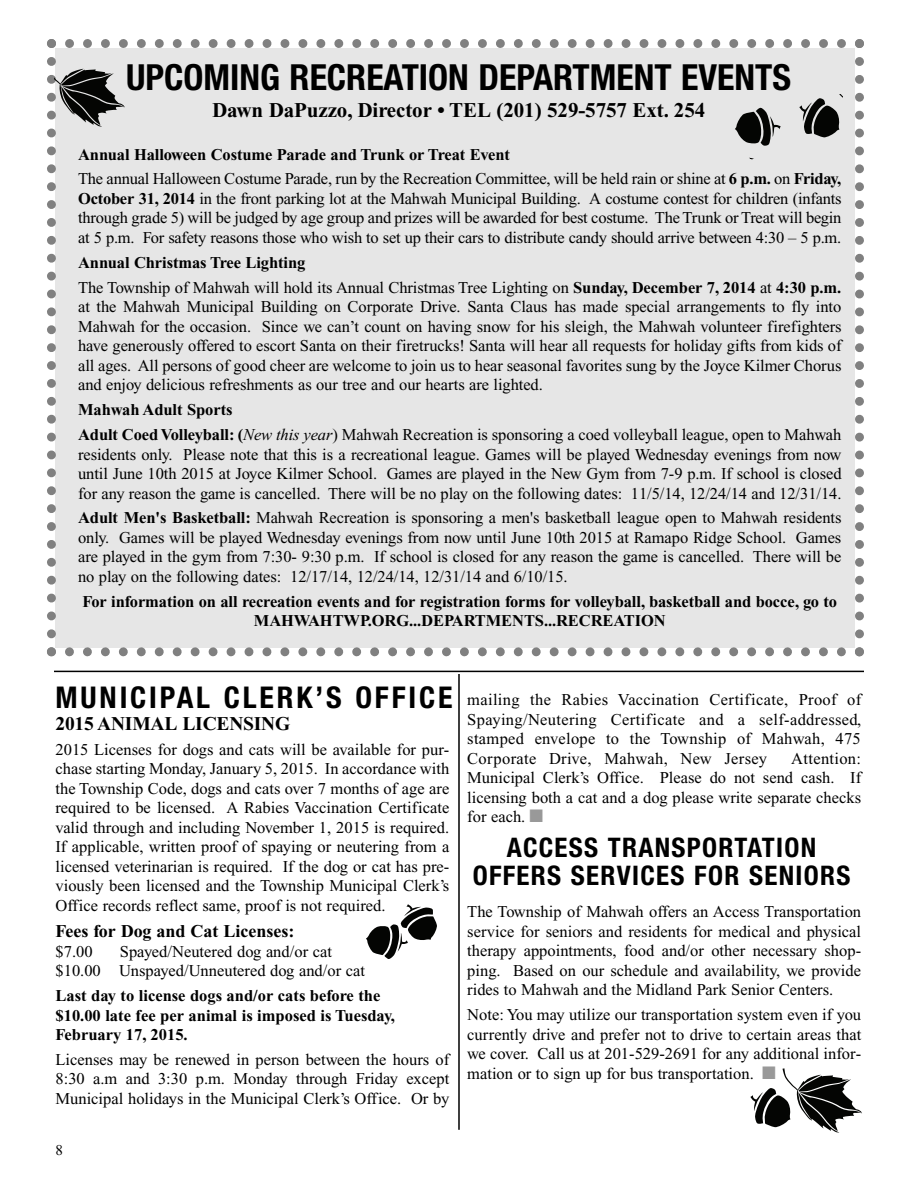
<style>
.page{position:relative;width:918px;height:1188px;background:#fff}
.page>*{position:absolute;margin:0;border:0;box-sizing:border-box;transform-origin:0 0}
.t1{font:700 condensed 36px "Helvetica Neue";color:#000}
.t2{font:700 condensed 30px "Helvetica Neue";letter-spacing:.095em;color:#000}
.t3{font:700 condensed 27px/28.5px "Helvetica Neue";letter-spacing:.05em;color:#000;text-align:center}
.t4{font:700 21px "Times New Roman";letter-spacing:-.005em;color:#000}
.t5{font:700 19.5px "Times New Roman";letter-spacing:-.01em;color:#000}
.t6{font:700 18px "Times New Roman";color:#000}
.t7{font:16.5px/19.5px "Times New Roman";letter-spacing:-.005em;color:#000;text-align:justify}
.t8{font:700 16.5px/19.5px "Times New Roman";letter-spacing:-.005em;color:#000;text-align:center}
.t9{font:15px "Times New Roman";color:#000}
.s1{font-weight:700}
.s2{font-style:italic}
.s3{color:#999}
</style>
<div class="page">
<hr style="left:458px;top:674px;width:2px;height:456px;background:#000">
<hr style="left:54px;top:671px;width:810px;height:1px;background:#000">
<div style="left:47px;top:39px;width:817px;height:617px;background:#e6e6e6"></div>
<svg style="left:366px;top:904px;width:71px;height:55px"></svg>
<svg style="left:750px;top:1068px;width:112px;height:65px"></svg>
<h1 class="t1" style="left:126px;top:65px;width:667px">UPCOMING RECREATION DEPARTMENT EVENTS</h1>
<p class="t4" style="left:212px;top:103px;width:495px">Dawn DaPuzzo, Director • TEL (201) 529-5757 Ext. 254</p>
<p class="t7" style="left:78px;top:143px;width:765px;line-height:24.9px"><span class="s1">Annual Halloween Costume Parade and Trunk or Treat Event<br></span>The annual Halloween Costume Parade, run by the Recreation Committee, will be held rain or shine at <span class="s1">6 p.m.</span> on <span class="s1">Friday,</span></p>
<p class="t7" style="left:78px;top:190px;width:765px"><span class="s1">October 31, 2014</span> in the front parking lot at the Mahwah Municipal Building. A costume contest for children (infants through grade 5) will be judged by age group and prizes will be awarded for best costume. The Trunk or Treat will begin at 5 p.m. For safety reasons those who wish to set up their cars to distribute candy should arrive between 4:30 – 5 p.m.</p>
<p class="t7" style="left:78px;top:251px;width:765px;line-height:24.9px"><span class="s1">Annual Christmas Tree Lighting<br></span>The Township of Mahwah will hold its Annual Christmas Tree Lighting on <span class="s1">Sunday, December 7, 2014</span> at <span class="s1">4:30 p.m.</span></p>
<p class="t7" style="left:78px;top:299px;width:765px">at the Mahwah Municipal Building on Corporate Drive. Santa Claus has made special arrangements to fly into Mahwah for the occasion. Since we can’t count on having snow for his sleigh, the Mahwah volunteer firefighters have generously offered to escort Santa on their firetrucks! Santa will hear all requests for holiday gifts from kids of all ages. All persons of good cheer are welcome to join us to hear seasonal favorites sung by the Joyce Kilmer Chorus and enjoy delicious refreshments as our tree and our hearts are lighted.</p>
<p class="t7" style="left:78px;top:399px;width:765px;line-height:24.9px"><span class="s1">Mahwah Adult Sports<br>Adult Coed Volleyball: (</span><span class="s2">New this year</span>) Mahwah Recreation is sponsoring a coed volleyball league, open to Mahwah</p>
<p class="t7" style="left:78px;top:446px;width:765px">residents only. Please note that this is a recreational league. Games will be played Wednesday evenings from now until June 10th 2015 at Joyce Kilmer School. Games are played in the New Gym from 7-9 p.m. If school is closed for any reason the game is cancelled. There will be no play on the following dates: 11/5/14, 12/24/14 and 12/31/14.</p>
<p class="t7" style="left:78px;top:510px;width:765px"><span class="s1">Adult Men's Basketball:</span> Mahwah Recreation is sponsoring a men's basketball league open to Mahwah residents only. Games will be played Wednesday evenings from now until June 10th 2015 at Ramapo Ridge School. Games are played in the gym from 7:30- 9:30 p.m. If school is closed for any reason the game is cancelled. There will be no play on the following dates: 12/17/14, 12/24/14, 12/31/14 and 6/10/15.</p>
<p class="t8" style="left:82px;top:593px;width:756px">For information on all recreation events and for registration forms for volleyball, basketball and bocce, go to<br>MAHWAHTWP.ORG...DEPARTMENTS...RECREATION</p>
<h2 class="t2" style="left:56px;top:687px;width:399px">MUNICIPAL CLERK’S OFFICE</h2>
<p class="t5" style="left:56px;top:717px;width:236px">2015 ANIMAL LICENSING</p>
<p class="t7" style="left:55px;top:741px;width:395px">2015 Licenses for dogs and cats will be available for pur&shy;chase starting Monday, January 5, 2015. In accordance with the Township Code, dogs and cats over 7 months of age are required to be licensed. A Rabies Vaccination Certificate valid through and including November 1, 2015 is required.<br>If applicable, written proof of spaying or neutering from a licensed veterinarian is required. If the dog or cat has pre&shy;viously been licensed and the Township Municipal Clerk’s Office records reflect same, proof is not required.</p>
<p class="t6" style="left:56px;top:925px;width:240px">Fees for Dog and Cat Licenses:</p>
<p class="t7" style="left:56px;top:943px;width:39px">$7.00</p>
<p class="t7" style="left:56px;top:943px;width:311px;text-indent:64px">Spayed/Neutered dog and/or cat $10.00 Unspayed/Unneutered dog and/or cat</p>
<p class="t8" style="left:56px;top:988px;width:341px;text-align:left">Last day to license dogs and/or cats before the $10.00 late fee per animal is imposed is Tuesday,<br>February 17, 2015.</p>
<p class="t7" style="left:56px;top:1051px;width:395px">Licenses may be renewed in person between the hours of 8:30 a.m and 3:30 p.m. Monday through Friday except Municipal holidays in the Municipal Clerk’s Office. Or by</p>
<p class="t9" style="left:56px;top:1144px;width:9px">8</p>
<p class="t7" style="left:467px;top:692px;width:396px">mailing the Rabies Vaccination Certificate, Proof of Spaying/Neutering Certificate and a self-addressed, stamped envelope to the Township of Mahwah, 475<br>Corporate Drive, Mahwah, New Jersey</p>
<p class="t7" style="left:467px;top:750px;width:395px;text-indent:324px">Attention:<br>Municipal Clerk’s Office. Please do not send cash. If licensing both a cat and a dog please write separate checks for each. <span class="s3">■</span></p>
<h3 class="t3" style="left:473px;top:835px;width:379px">ACCESS TRANSPORTATION<br>OFFERS SERVICES FOR SENIORS</h3>
<p class="t7" style="left:467px;top:904px;width:395px">The Township of Mahwah offers an Access Transportation service for seniors and residents for medical and physical therapy appointments, food and/or other necessary shop&shy;ping. Based on our schedule and availability, we provide rides to Mahwah and the Midland Park Senior Centers.</p>
<p class="t7" style="left:467px;top:1007px;width:395px">Note: You may utilize our transportation system even if you currently drive and prefer not to drive to certain areas that we cover. Call us at 201-529-2691 for any additional infor&shy;mation or to sign up for bus transportation. <span class="s3">■</span></p>
</div>
